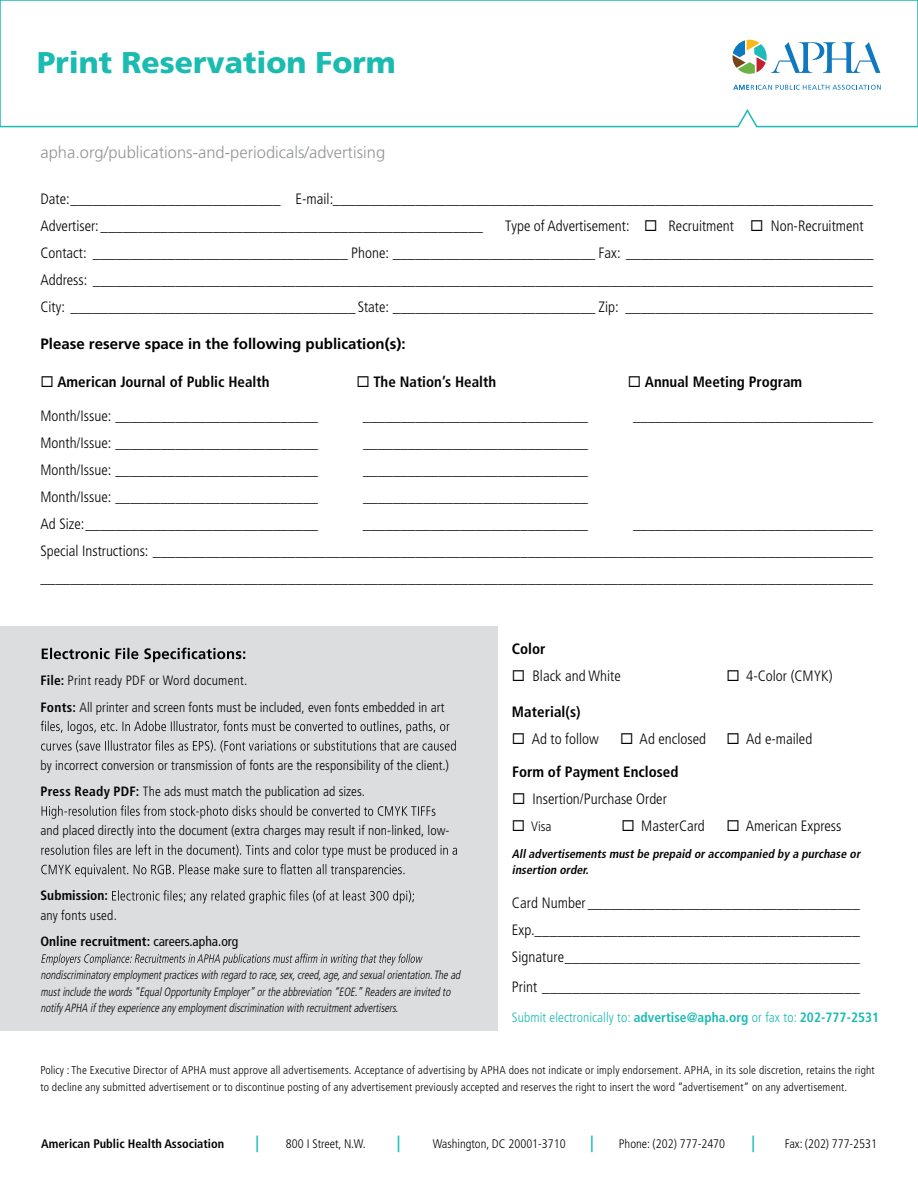
<style>
.page{position:relative;width:918px;height:1188px;background:#fff}
.page>*{position:absolute;margin:0;border:0;box-sizing:border-box;transform-origin:0 0}
.t1{font:900 30px "Frutiger LT Std";color:#1abbb1}
.t2{font:300 16.5px "Frutiger LT Std";color:#939598}
.t3{font:16.5px "Frutiger LT Std";color:#1abbb1}
.t4{font:300 condensed 15px/27px "Frutiger LT Std";color:#040503;text-align:justify}
.t5{font:700 condensed 15px "Frutiger LT Std";color:#040503}
.t6{font:700 15px "Frutiger LT Std";color:#000}
.t7{font:700 condensed 15px "Frutiger LT Std";color:#000}
.t8{font:300 condensed 13.5px/26.2px "Frutiger LT Std";letter-spacing:.005em;color:#040503}
.t9{font:300 condensed 13.5px "Frutiger LT Std";letter-spacing:.005em;color:#1abbb1}
.t10{font:700 condensed 13.5px/26.2px "Frutiger LT Std";color:#040503}
.t11{font:300 condensed 12.45px "Frutiger LT Std";color:#040503}
.t12{font:700 condensed 12.45px "Frutiger LT Std";color:#040503}
.t13{font:italic 300 condensed 12px/16.5px "Frutiger LT Std";color:#040503;scale:.9 1}
.t14{font:italic 700 condensed 12px/16.2px "Frutiger LT Std";color:#040503}
.t15{font:300 condensed 11.4px/16.5px "Frutiger LT Std";letter-spacing:.015em;color:#040503}
.s1{font-weight:700}
.s2{font-weight:300}
.s3{font-weight:400}
</style>
<div class="page">
<svg style="left:0;top:0;width:918px;height:128px"></svg>
<svg style="left:732px;top:40px;width:148px;height:34px"></svg>
<svg style="left:733px;top:85px;width:148px;height:5px"></svg>
<div style="left:0;top:626px;width:498px;height:405px;background:#dcdddf"></div>
<svg style="left:42px;top:648px;width:203px;height:14px"></svg>
<svg style="left:41px;top:721px;width:408px;height:13px"></svg>
<svg style="left:41px;top:740px;width:415px;height:12px"></svg>
<svg style="left:42px;top:805px;width:393px;height:14px"></svg>
<svg style="left:41px;top:844px;width:416px;height:14px"></svg>
<svg style="left:41px;top:864px;width:364px;height:13px"></svg>
<svg style="left:112px;top:890px;width:302px;height:13px"></svg>
<svg style="left:41px;top:954px;width:382px;height:11px"></svg>
<h1 class="t1" style="left:37px;top:45px;width:360px">Print Reservation Form</h1>
<p class="t2" style="left:40px;top:143px;width:346px">apha.org/publications-and-periodicals/advertising</p>
<p class="t4" style="left:40px;top:185px;width:834px">Date: ____________________________ E-mail: ________________________________________________________________________<br>Advertiser: ___________________________________________________</p>
<p class="t4" style="left:40px;top:212px;width:835px;text-align:left;text-indent:465px">Type of Advertisement: ◻ Recruitment ◻ Non-Recruitment Contact: __________________________________ Phone: ___________________________ Fax: _________________________________ Address: ________________________________________________________________________________________________________ City: ______________________________________ State: ___________________________ Zip: _________________________________</p>
<p class="t6" style="left:40px;top:335px;width:367px">Please reserve space in the following publication(s):</p>
<p class="t5" style="left:40px;top:373px;width:231px">◻ American Journal of Public Health</p>
<p class="t5" style="left:356px;top:373px;width:141px">◻ The Nation’s Health</p>
<p class="t5" style="left:628px;top:373px;width:176px">◻ Annual Meeting Program</p>
<p class="t4" style="left:40px;top:403px;width:279px">Month/Issue: ___________________________</p>
<p class="t4" style="left:363px;top:403px;width:227px">______________________________</p>
<p class="t4" style="left:633px;top:403px;width:241px">________________________________</p>
<p class="t4" style="left:40px;top:430px;width:279px">Month/Issue: ___________________________</p>
<p class="t4" style="left:363px;top:430px;width:226px">______________________________</p>
<p class="t4" style="left:40px;top:457px;width:279px">Month/Issue: ___________________________</p>
<p class="t4" style="left:363px;top:457px;width:226px">______________________________</p>
<p class="t4" style="left:40px;top:484px;width:279px">Month/Issue: ___________________________</p>
<p class="t4" style="left:363px;top:484px;width:226px">______________________________</p>
<p class="t4" style="left:40px;top:511px;width:279px">Ad Size: _______________________________</p>
<p class="t4" style="left:363px;top:511px;width:227px">______________________________</p>
<p class="t4" style="left:40px;top:511px;width:834px;text-indent:593px">________________________________ Special Instructions: ________________________________________________________________________________________________ _______________________________________________________________________________________________________________</p>
<p class="t8" style="left:40px;top:668px;width:406px"><span class="s1">File:</span> Print ready PDF or Word document.<br><span class="s1">Fonts:</span> All printer and screen fonts must be included, even fonts embedded in art</p>
<p class="t8" style="left:40px;top:752px;width:410px">by incorrect conversion or transmission of fonts are the responsibility of the client.)<br><span class="s1">Press Ready PDF:</span> The ads must match the publication ad sizes.</p>
<p class="t8" style="left:40px;top:818px;width:411px">and placed directly into the document (extra charges may result if non-linked, low-</p>
<p class="t10" style="left:40px;top:883px;width:69px">Submission:</p>
<p class="t10" style="left:40px;top:902px;width:199px"><span class="s2">any fonts used.<br></span>Online recruitment: <span class="s3">careers.apha.org</span></p>
<p class="t13" style="left:41px;top:967px;width:471px">nondiscriminatoryemploymentpracticeswith regard to race,sex,creed,age,and sexualorientation.The ad mustinclude the words“EqualOpportunityEmployer”orthe abbreviation “EOE.”Readersare invited to notifyAPHA iftheyexperience anyemploymentdiscrimination with recruitmentadvertisers.</p>
<p class="t7" style="left:512px;top:640px;width:35px">Color</p>
<p class="t4" style="left:532px;top:663px;width:90px">Black and White</p>
<p class="t4" style="left:726px;top:663px;width:108px">◻ 4-Color (CMYK)</p>
<p class="t7" style="left:512px;top:703px;width:70px">Material(s)</p>
<p class="t4" style="left:512px;top:726px;width:89px">◻ Ad to follow</p>
<p class="t4" style="left:620px;top:726px;width:87px">◻ Ad enclosed</p>
<p class="t4" style="left:726px;top:726px;width:87px">◻ Ad e-mailed</p>
<p class="t7" style="left:512px;top:763px;width:168px">Form of Payment Enclosed</p>
<p class="t4" style="left:512px;top:786px;width:156px">◻ Insertion/Purchase Order</p>
<p class="t8" style="left:531px;top:813px;width:22px">Visa</p>
<p class="t4" style="left:621px;top:813px;width:85px">◻ MasterCard</p>
<p class="t4" style="left:726px;top:813px;width:117px">◻ American Express</p>
<p class="t14" style="left:512px;top:845px;width:352px">Alladvertisements mustbe prepaid oraccompanied by a purchase or insertion order.</p>
<p class="t4" style="left:512px;top:889px;width:350px">Card Number ____________________________________ Exp. ___________________________________________ Signature _______________________________________</p>
<p class="t4" style="left:512px;top:973px;width:349px">Print __________________________________________</p>
<p class="t9" style="left:512px;top:1009px;width:369px">Submit electronically to: <span class="s1">advertise@apha.org</span> or fax to: <span class="s1">202-777-2531</span></p>
<p class="t15" style="left:40px;top:1062px;width:836px">Policy : The Executive Director of APHA must approve all advertisements. Acceptance of advertising by APHA does not indicate or imply endorsement. APHA, in its sole discretion, retains the right to decline any submitted advertisement or to discontinue posting of any advertisement previously accepted and reserves the right to insert the word “advertisement” on any advertisement.</p>
<p class="t12" style="left:41px;top:1136px;width:184px">American Public Health Association</p>
<p class="t3" style="left:255px;top:1132px;width:5px">|</p>
<p class="t11" style="left:286px;top:1136px;width:81px">800 I Street, N.W.</p>
<p class="t3" style="left:397px;top:1132px;width:5px">|</p>
<p class="t11" style="left:433px;top:1136px;width:135px">Washington, DC 20001-3710</p>
<p class="t3" style="left:590px;top:1132px;width:5px">|</p>
<p class="t11" style="left:619px;top:1136px;width:108px">Phone: (202) 777-2470</p>
<p class="t3" style="left:752px;top:1132px;width:5px">|</p>
<p class="t11" style="left:785px;top:1136px;width:94px">Fax: (202) 777-2531</p>
</div>
